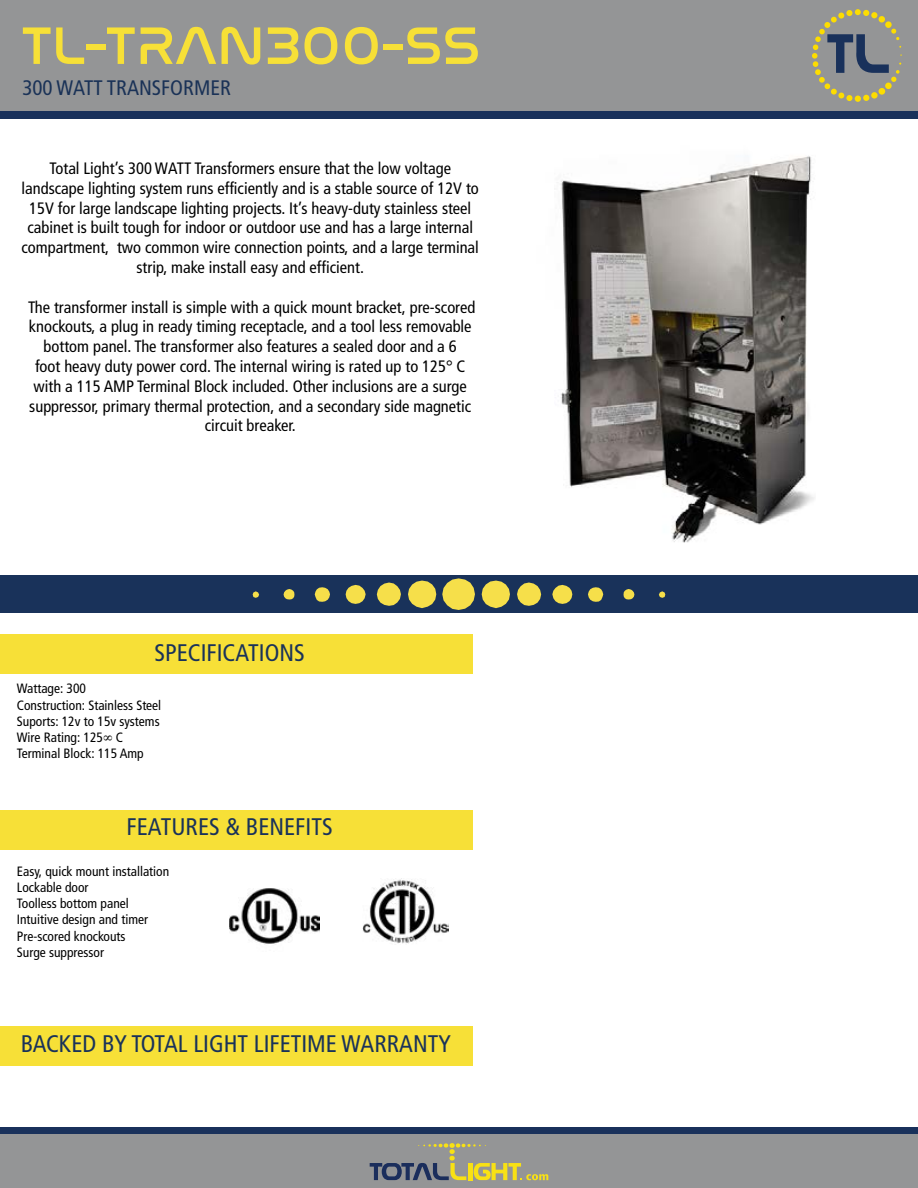
<style>
.page{position:relative;width:918px;height:1188px;background:#fff}
.page>*{position:absolute;margin:0;border:0;box-sizing:border-box;transform-origin:0 0}
.t1{font:54px "Nasalization Rg";color:#f7e037}
.t2{font:condensed 24px "Frutiger LT";color:#19325a}
.t3{font:condensed 21px "Frutiger LT";color:#1a3257}
.t4{font:condensed 16.5px/19.8px "Frutiger LT";color:#000;text-align:center}
.t5{font:condensed 13.5px/16.2px "Frutiger LT";color:#000}
</style>
<div class="page">
<div style="left:0;top:1128px;width:918px;height:7px;background:#19315b"></div>
<div style="left:0;top:1134px;width:918px;height:54px;background:#949596"></div>
<svg style="left:370px;top:1143px;width:178px;height:37px"></svg>
<img style="left:560px;top:156px;width:255px;height:387px">
<div style="left:0;top:575px;width:918px;height:38px;background:#19325a"></div>
<svg style="left:253px;top:591px;width:6px;height:7px"></svg>
<svg style="left:284px;top:589px;width:10px;height:11px"></svg>
<svg style="left:315px;top:587px;width:15px;height:15px"></svg>
<svg style="left:346px;top:585px;width:20px;height:19px"></svg>
<svg style="left:377px;top:583px;width:24px;height:23px"></svg>
<svg style="left:408px;top:581px;width:28px;height:27px"></svg>
<svg style="left:442px;top:578px;width:33px;height:32px"></svg>
<svg style="left:659px;top:591px;width:6px;height:7px"></svg>
<svg style="left:624px;top:589px;width:10px;height:11px"></svg>
<svg style="left:588px;top:587px;width:15px;height:15px"></svg>
<svg style="left:552px;top:585px;width:20px;height:19px"></svg>
<svg style="left:517px;top:583px;width:24px;height:23px"></svg>
<svg style="left:482px;top:581px;width:28px;height:27px"></svg>
<div style="left:0;top:0;width:918px;height:112px;background:#949596"></div>
<div style="left:0;top:112px;width:918px;height:7px;background:#19315b"></div>
<svg style="left:812px;top:9px;width:90px;height:93px"></svg>
<div style="left:0;top:634px;width:473px;height:39px;background:#f7e037"></div>
<div style="left:0;top:810px;width:473px;height:40px;background:#f7e037"></div>
<div style="left:0;top:1027px;width:473px;height:39px;background:#f7e037"></div>
<img style="left:230px;top:888px;width:89px;height:57px">
<img style="left:363px;top:878px;width:85px;height:66px">
<h1 class="t1" style="left:21px;top:-4px;width:461px">TL-TRAN300-SS</h1>
<p class="t3" style="left:22px;top:75px;width:210px">300 WATT TRANSFORMER</p>
<p class="t4" style="left:22px;top:159px;width:459px">Total Light’s 300 WATT Transformers ensure that the low voltage landscape lighting system runs efficiently and is a stable source of 12V to 15V for large landscape lighting projects. It’s heavy-duty stainless steel cabinet is built tough for indoor or outdoor use and has a large internal compartment, two common wire connection points, and a large terminal strip, make install easy and efficient.</p>
<p class="t4" style="left:28px;top:297px;width:449px">The transformer install is simple with a quick mount bracket, pre-scored knockouts, a plug in ready timing receptacle, and a tool less removable bottom panel. The transformer also features a sealed door and a 6<br>foot heavy duty power cord. The internal wiring is rated up to 125° C with a 115 AMP Terminal Block included. Other inclusions are a surge suppressor, primary thermal protection, and a secondary side magnetic circuit breaker.</p>
<h2 class="t2" style="left:155px;top:639px;width:152px">SPECIFICATIONS</h2>
<p class="t5" style="left:17px;top:681px;width:146px">Wattage: 300<br>Construction: Stainless Steel<br>Suports: 12v to 15v systems<br>Wire Rating: 125∞ C<br>Terminal Block: 115 Amp</p>
<h2 class="t2" style="left:127px;top:813px;width:208px">FEATURES &amp; BENEFITS</h2>
<p class="t5" style="left:17px;top:863px;width:154px">Easy, quick mount installation<br>Lockable door<br>Toolless bottom panel<br>Intuitive design and timer<br>Pre-scored knockouts<br>Surge suppressor</p>
<h2 class="t2" style="left:21px;top:1030px;width:432px">BACKED BY TOTAL LIGHT LIFETIME WARRANTY</h2>
</div>
